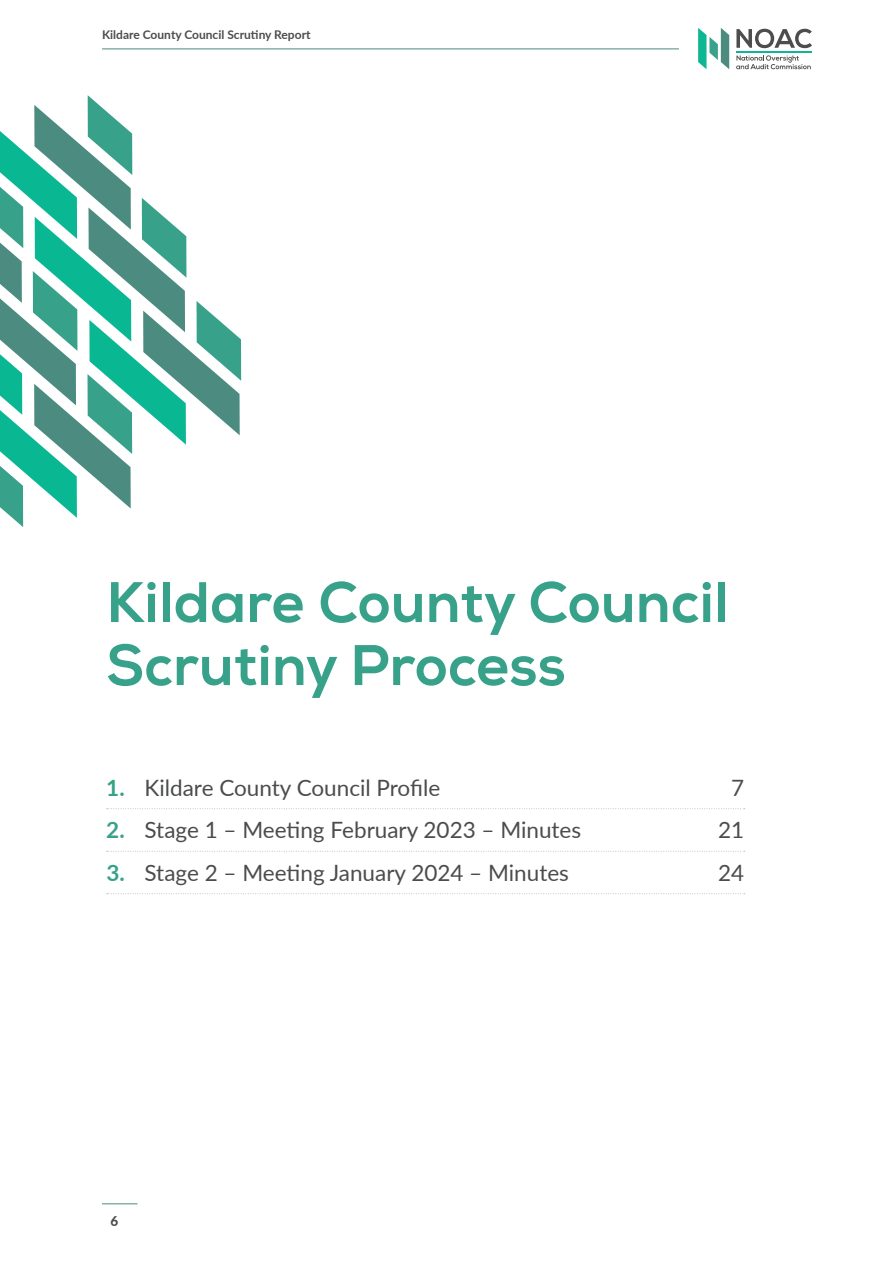
<style>
.page{position:relative;width:893px;height:1263px;background:#fff}
.page>*{position:absolute;margin:0;border:0;box-sizing:border-box;transform-origin:0 0}
.t1{font:800 57px/63px "Nexa";color:#37a189}
.t2{font:22.5px "Lato";color:#4b4c4c}
.t3{font:800 13.5px "Lato";color:#4b4c4c}
.t4{font:700 12px "Lato";color:#4b4c4c}
.s1{font-weight:700;color:#37a189}
</style>
<div class="page">
<hr style="left:102px;top:49px;width:577px;height:1px;background:#488a7f">
<hr style="left:102px;top:1203px;width:35px;height:1px;background:#488a7f">
<svg style="left:729px;top:28px;width:83px;height:41px"></svg>
<svg style="left:736px;top:29px;width:76px;height:19px"></svg>
<svg style="left:698px;top:28px;width:31px;height:41px"></svg>
<svg style="left:736px;top:55px;width:75px;height:14px"></svg>
<hr style="left:736px;top:51px;width:76px;height:1px;background:#0db793">
<svg style="left:0;top:95px;width:241px;height:432px"></svg>
<svg style="left:107px;top:808px;width:638px;height:1px"></svg>
<svg style="left:107px;top:851px;width:638px;height:1px"></svg>
<svg style="left:107px;top:893px;width:638px;height:1px"></svg>
<p class="t4" style="left:102px;top:26px;width:210px">Kildare County Council Scrutiny Report</p>
<h1 class="t1" style="left:106px;top:572px;width:624px">Kildare County Council<br>Scrutiny Process</h1>
<p class="t2" style="left:106px;top:771px;width:335px"><span class="s1">1.</span> Kildare County Council Profile</p>
<p class="t2" style="left:731px;top:771px;width:15px">7</p>
<p class="t2" style="left:106px;top:814px;width:476px"><span class="s1">2.</span> Stage 1 – Meeting February 2023 – Minutes</p>
<p class="t2" style="left:718px;top:814px;width:28px">21</p>
<p class="t2" style="left:106px;top:856px;width:464px"><span class="s1">3.</span> Stage 2 – Meeting January 2024 – Minutes</p>
<p class="t2" style="left:718px;top:856px;width:28px">24</p>
<p class="t3" style="left:111px;top:1211px;width:9px">6</p>
</div>
